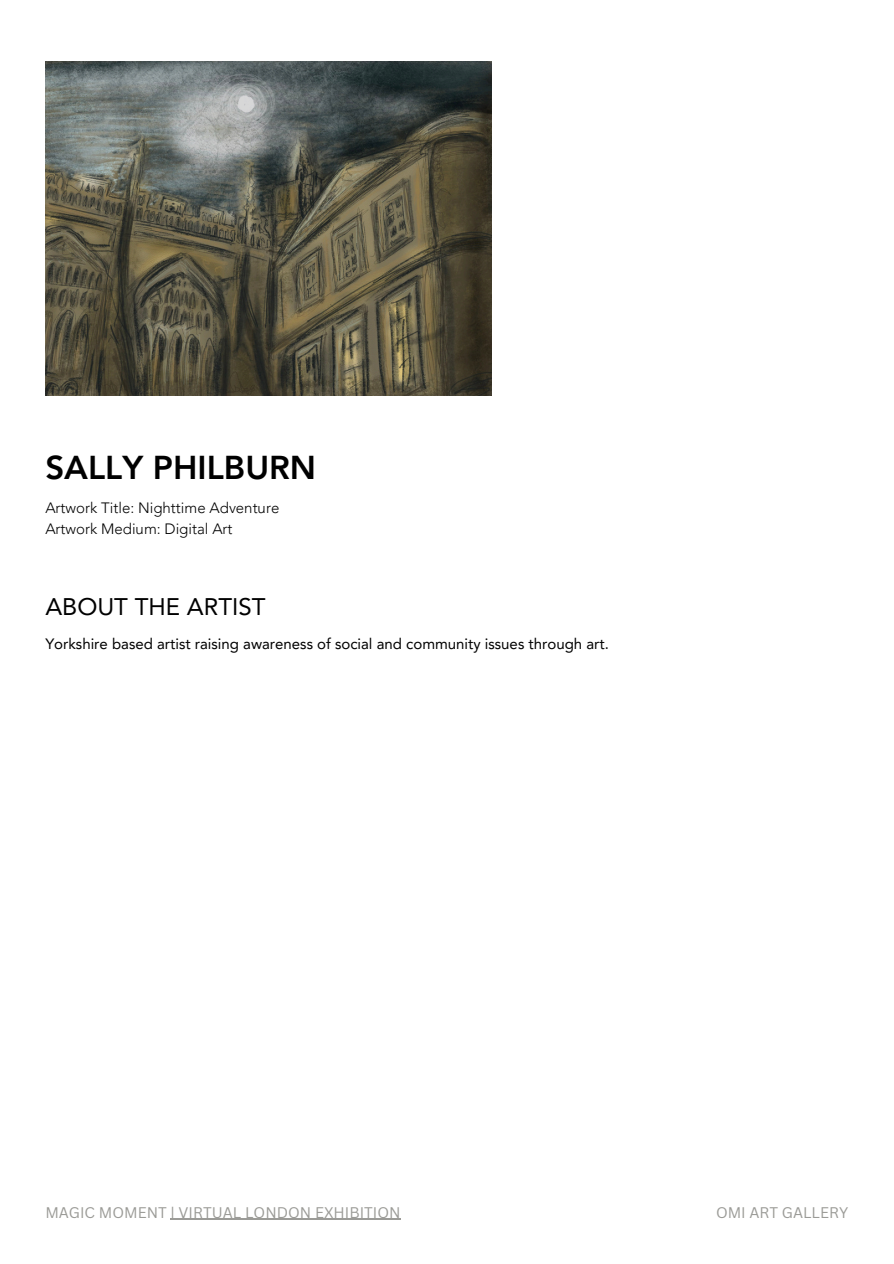
<style>
.page{position:relative;width:894px;height:1264px;background:#fff}
.page>*{position:absolute;margin:0;border:0;box-sizing:border-box;transform-origin:0 0}
.t1{font:800 33px "Avenir LT Pro";color:#000}
.t2{font:24px "Avenir LT Pro";color:#000}
.t3{font:15px "Avenir LT Pro";color:#000}
.t4{font:300 15px "Avenir LT Pro";color:#000}
.t5{font:15px "Canva Sans";color:#9b9b97}
</style>
<div class="page">
<img style="left:45px;top:61px;width:446px;height:334px">
<hr style="left:170px;top:1218px;width:230px;height:1px;background:#9b9b97">
<p class="t1" style="left:45px;top:454px;width:272px">SALLY PHILBURN</p>
<h1 class="t4" style="left:45px;top:502px;width:235px">Artwork Title: Nighttime Adventure</h1>
<p class="t4" style="left:45px;top:522px;width:189px">Artwork Medium: Digital Art</p>
<p class="t2" style="left:45px;top:597px;width:222px">ABOUT THE ARTIST</p>
<h3 class="t3" style="left:45px;top:637px;width:565px">Yorkshire based artist raising awareness of social and community issues through art.</h3>
<p class="t5" style="left:45px;top:1201px;width:357px">MAGIC MOMENT | VIRTUAL LONDON EXHIBITION</p>
<h2 class="t5" style="left:715px;top:1201px;width:134px">OMI ART GALLERY</h2>
</div>
